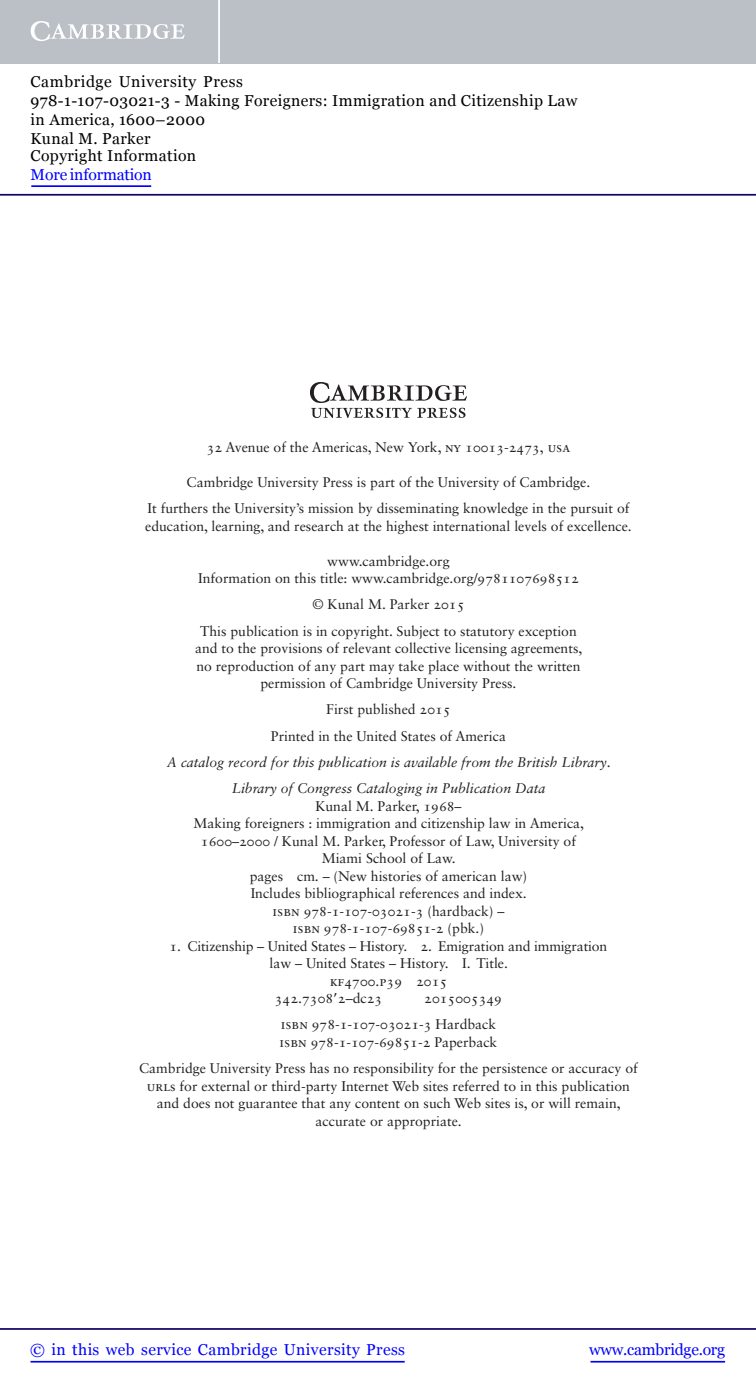
<style>
.page{position:relative;width:756px;height:1388px;background:#fff}
.page>*{position:absolute;margin:0;border:0;box-sizing:border-box;transform-origin:0 0}
.t1{font:15.75px/18.6px "Georgia";letter-spacing:.025em;color:#000}
.t2{font:15.75px "Georgia";letter-spacing:.025em;color:#00f}
.t3{font:15.75px "Georgia";letter-spacing:-.015em;color:#00f}
.t4{font:15.75px "Georgia";letter-spacing:-.01em;color:#00f}
.t5{font:14px/17.5px "Sabon LT Std";color:#231f20;text-align:center}
.t6{font:italic 14px/26.2px "Sabon LT Std";color:#231f20;text-align:center}
.s1{font-style:normal}
</style>
<div class="page">
<img style="left:310px;top:383px;width:157px;height:34px">
<hr style="left:591px;top:1361px;width:134px;height:1px;background:#00f">
<hr style="left:0;top:1328px;width:756px;height:2px;background:#150666">
<hr style="left:31px;top:1361px;width:374px;height:1px;background:#00f">
<div style="left:0;top:0;width:756px;height:63px;background:#bac0c6"></div>
<svg style="left:31px;top:21px;width:154px;height:20px"></svg>
<hr style="left:218px;top:0;width:2px;height:63px;background:#fff">
<hr style="left:0;top:194px;width:756px;height:2px;background:#150666">
<hr style="left:31px;top:185px;width:120px;height:2px;background:#00f">
<p class="t1" style="left:31px;top:73px;width:548px">Cambridge University Press<br>978-1-107-03021-3 - Making Foreigners: Immigration and Citizenship Law in America, 1600–2000<br>Kunal M. Parker<br>Copyright Information</p>
<p class="t4" style="left:31px;top:165px;width:123px">More information</p>
<p class="t5" style="left:207px;top:439px;width:365px">32 Avenue of the Americas, New York, NY 10013-2473, USA</p>
<p class="t5" style="left:147px;top:470px;width:484px;line-height:26.2px">Cambridge University Press is part of the University of Cambridge.<br>It furthers the University’s mission by disseminating knowledge in the pursuit of</p>
<p class="t5" style="left:145px;top:518px;width:488px">education, learning, and research at the highest international levels of excellence.</p>
<p class="t5" style="left:198px;top:553px;width:382px">www.cambridge.org<br>Information on this title: www.cambridge.org/9781107698512</p>
<p class="t5" style="left:200px;top:593px;width:378px;line-height:26.2px">© Kunal M. Parker 2015<br>This publication is in copyright. Subject to statutory exception</p>
<p class="t5" style="left:195px;top:641px;width:389px">and to the provisions of relevant collective licensing agreements, no reproduction of any part may take place without the written permission of Cambridge University Press.</p>
<p class="t6" style="left:167px;top:698px;width:446px"><span class="s1">First published 2015<br>Printed in the United States of America<br></span>A catalog record for this publication is available from the British Library<span class="s1">.<br></span>Library of Congress Cataloging in Publication Data</p>
<p class="t5" style="left:193px;top:798px;width:392px">Kunal M. Parker, 1968–<br>Making foreigners : immigration and citizenship law in America, 1600–2000 / Kunal M. Parker, Professor of Law, University of Miami School of Law.<br>pages cm. – (New histories of american law)<br>Includes bibliographical references and index.<br>ISBN 978-1-107-03021-3 (hardback) –<br>ISBN 978-1-107-69851-2 (pbk.)</p>
<p class="t5" style="left:170px;top:938px;width:439px">1. Citizenship – United States – History. 2. Emigration and immigration</p>
<p class="t5" style="left:269px;top:956px;width:240px">law – United States – History. I. Title.</p>
<p class="t5" style="left:330px;top:973px;width:119px">KF 4700. P 39 2015</p>
<p class="t5" style="left:275px;top:991px;width:109px">342.7308 2–dc23</p>
<p class="t5" style="left:281px;top:986px;width:223px;line-height:26.2px;text-align:left;text-indent:144px">2015005349<br>ISBN 978-1-107-03021-3 Hardback</p>
<p class="t5" style="left:139px;top:1030px;width:500px;line-height:26.2px">ISBN 978-1-107-69851-2 Paperback<br>Cambridge University Press has no responsibility for the persistence or accuracy of</p>
<p class="t5" style="left:147px;top:1078px;width:485px">URL s for external or third-party Internet Web sites referred to in this publication and does not guarantee that any content on such Web sites is, or will remain, accurate or appropriate.</p>
<p class="t2" style="left:30px;top:1339px;width:376px">© in this web service Cambridge University Press</p>
<p class="t3" style="left:589px;top:1339px;width:137px">www.cambridge.org</p>
</div>
